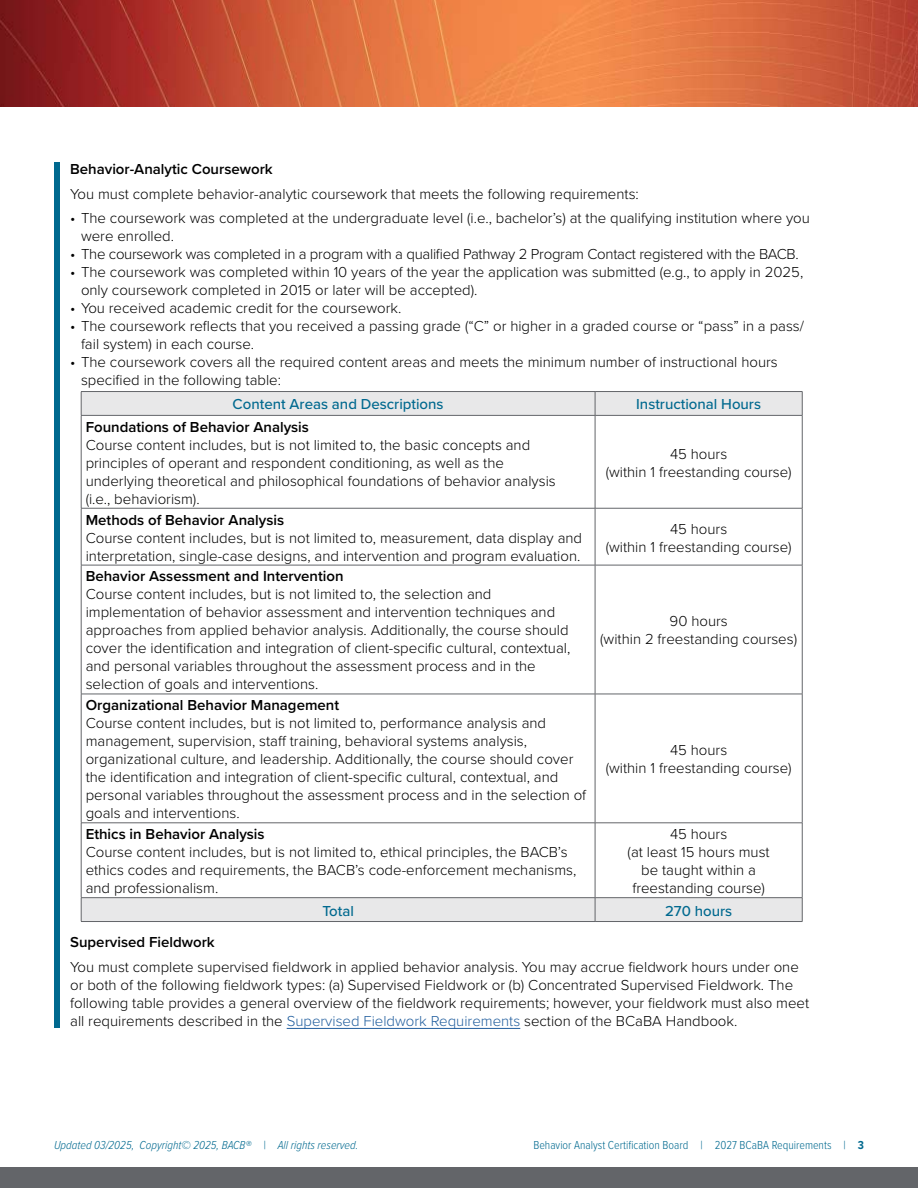
<style>
.page{position:relative;width:918px;height:1188px;background:#fff}
.page>*{position:absolute;margin:0;border:0;box-sizing:border-box;transform-origin:0 0}
.Table_Body{font:300 15px/18px "Proxima Nova";color:#000}
.Bullets_LVL_0{font:300 15px/18px "Proxima Nova";color:#000}
.Body_Text{font:300 15px/18px "Proxima Nova";color:#000}
.Table_Body-centered{font:300 15px/18px "Proxima Nova";color:#000;text-align:center}
.Bullets_LVL_0-2{font:300 15px "Proxima Nova";letter-spacing:-.02em;color:#000}
.Table_Headers_Footers{font:500 15px "Proxima Nova";color:#00698f}
.Body_Text-2{font:600 15px "Proxima Nova";color:#000}
.t1{font:300 12px "Proxima Nova Cond";color:#00698f}
.t2{font:italic 300 12px "Proxima Nova Cond";color:#00698f}
.s1{font-weight:600}
.s2{color:#215e9e}
.s3{font-weight:700}
</style>
<div class="page">
<img style="left:0;top:0;width:918px;height:106px">
<div style="left:0;top:1167px;width:918px;height:21px;background:#636569"></div>
<hr style="left:287px;top:1028px;width:233px;height:1px;background:#215e9e">
<div style="left:82px;top:392px;width:720px;height:529px;background:#e8e8e9"></div>
<svg style="left:82px;top:416px;width:720px;height:481px"></svg>
<hr style="left:81px;top:391px;width:514px;height:1px;background:#636569">
<svg style="left:81px;top:392px;width:1px;height:23px"></svg>
<hr style="left:595px;top:391px;width:207px;height:1px;background:#636569">
<svg style="left:595px;top:392px;width:1px;height:23px"></svg>
<svg style="left:802px;top:392px;width:1px;height:23px"></svg>
<hr style="left:81px;top:415px;width:514px;height:1px;background:#636569">
<hr style="left:81px;top:416px;width:1px;height:92px;background:#636569">
<hr style="left:595px;top:415px;width:207px;height:1px;background:#636569">
<hr style="left:595px;top:416px;width:1px;height:92px;background:#636569">
<hr style="left:802px;top:416px;width:1px;height:92px;background:#636569">
<hr style="left:81px;top:508px;width:514px;height:1px;background:#636569">
<hr style="left:81px;top:508px;width:1px;height:57px;background:#636569">
<hr style="left:595px;top:508px;width:207px;height:1px;background:#636569">
<hr style="left:595px;top:508px;width:1px;height:57px;background:#636569">
<hr style="left:802px;top:508px;width:1px;height:57px;background:#636569">
<hr style="left:81px;top:565px;width:514px;height:1px;background:#636569">
<hr style="left:81px;top:565px;width:1px;height:129px;background:#636569">
<hr style="left:595px;top:565px;width:207px;height:1px;background:#636569">
<hr style="left:595px;top:565px;width:1px;height:129px;background:#636569">
<hr style="left:802px;top:565px;width:1px;height:129px;background:#636569">
<hr style="left:81px;top:694px;width:514px;height:1px;background:#636569">
<hr style="left:81px;top:694px;width:1px;height:129px;background:#636569">
<hr style="left:595px;top:694px;width:207px;height:1px;background:#636569">
<hr style="left:595px;top:694px;width:1px;height:129px;background:#636569">
<hr style="left:802px;top:694px;width:1px;height:129px;background:#636569">
<hr style="left:81px;top:823px;width:514px;height:1px;background:#636569">
<hr style="left:81px;top:823px;width:1px;height:74px;background:#636569">
<hr style="left:595px;top:823px;width:207px;height:1px;background:#636569">
<hr style="left:595px;top:823px;width:1px;height:74px;background:#636569">
<hr style="left:802px;top:823px;width:1px;height:74px;background:#636569">
<svg style="left:595px;top:898px;width:1px;height:23px"></svg>
<hr style="left:81px;top:897px;width:514px;height:1px;background:#636569">
<svg style="left:81px;top:898px;width:1px;height:23px"></svg>
<hr style="left:595px;top:897px;width:207px;height:1px;background:#636569">
<svg style="left:802px;top:898px;width:1px;height:23px"></svg>
<hr style="left:81px;top:921px;width:514px;height:1px;background:#636569">
<hr style="left:595px;top:921px;width:207px;height:1px;background:#636569">
<div style="left:54px;top:162px;width:5px;height:865px;background:#00698f"></div>
<p class="Body_Text-2" style="left:70px;top:158px;width:204px">Behavior-Analytic Coursework</p>
<p class="Body_Text" style="left:70px;top:184px;width:570px">You must complete behavior-analytic coursework that meets the following requirements:</p>
<p class="Bullets_LVL_0" style="left:81px;top:209px;width:730px;text-indent:-11px">• The coursework was completed at the undergraduate level (i.e., bachelor’s) at the qualifying institution where you were enrolled.</p>
<p class="Bullets_LVL_0-2" style="left:70px;top:243px;width:730px">• The coursework was completed in a program with a qualified Pathway 2 Program Contact registered with the BACB.</p>
<p class="Bullets_LVL_0" style="left:81px;top:263px;width:724px;text-indent:-11px">• The coursework was completed within 10 years of the year the application was submitted (e.g., to apply in 2025, only coursework completed in 2015 or later will be accepted).</p>
<p class="Bullets_LVL_0" style="left:70px;top:299px;width:333px">• You received academic credit for the coursework.</p>
<p class="Bullets_LVL_0" style="left:81px;top:317px;width:725px;text-indent:-11px">• The coursework reflects that you received a passing grade (“C” or higher in a graded course or “pass” in a pass/ fail system) in each course.</p>
<p class="Bullets_LVL_0" style="left:81px;top:353px;width:698px;text-indent:-11px">• The coursework covers all the required content areas and meets the minimum number of instructional hours specified in the following table:</p>
<p class="Table_Headers_Footers" style="left:233px;top:393px;width:212px">Content Areas and Descriptions</p>
<p class="Table_Headers_Footers" style="left:636px;top:393px;width:126px">Instructional Hours</p>
<p class="Table_Body" style="left:86px;top:417px;width:472px"><span class="s1">Foundations of Behavior Analysis<br></span>Course content includes, but is not limited to, the basic concepts and principles of operant and respondent conditioning, as well as the underlying theoretical and philosophical foundations of behavior analysis (i.e., behaviorism).</p>
<p class="Table_Body-centered" style="left:606px;top:444px;width:187px">45 hours<br>(within 1 freestanding course)</p>
<p class="Table_Body" style="left:86px;top:510px;width:498px"><span class="s1">Methods of Behavior Analysis<br></span>Course content includes, but is not limited to, measurement, data display and interpretation, single-case designs, and intervention and program evaluation.</p>
<p class="Table_Body-centered" style="left:606px;top:519px;width:187px">45 hours<br>(within 1 freestanding course)</p>
<p class="Table_Body" style="left:86px;top:567px;width:486px"><span class="s1">Behavior Assessment and Intervention<br></span>Course content includes, but is not limited to, the selection and implementation of behavior assessment and intervention techniques and approaches from applied behavior analysis. Additionally, the course should cover the identification and integration of client-specific cultural, contextual, and personal variables throughout the assessment process and in the selection of goals and interventions.</p>
<p class="Table_Body-centered" style="left:600px;top:612px;width:198px">90 hours<br>(within 2 freestanding courses)</p>
<p class="Table_Body" style="left:86px;top:695px;width:502px"><span class="s1">Organizational Behavior Management<br></span>Course content includes, but is not limited to, performance analysis and management, supervision, staff training, behavioral systems analysis, organizational culture, and leadership. Additionally, the course should cover the identification and integration of client-specific cultural, contextual, and personal variables throughout the assessment process and in the selection of goals and interventions.</p>
<p class="Table_Body-centered" style="left:606px;top:740px;width:187px">45 hours<br>(within 1 freestanding course)</p>
<p class="Table_Body" style="left:86px;top:824px;width:492px"><span class="s1">Ethics in Behavior Analysis<br></span>Course content includes, but is not limited to, ethical principles, the BACB’s ethics codes and requirements, the BACB’s code-enforcement mechanisms, and professionalism.</p>
<p class="Table_Body-centered" style="left:628px;top:824px;width:144px">45 hours<br>(at least 15 hours must be taught within a freestanding course)</p>
<p class="Table_Headers_Footers" style="left:322px;top:899px;width:33px">Total</p>
<p class="Table_Headers_Footers" style="left:665px;top:899px;width:69px">270 hours</p>
<p class="Body_Text-2" style="left:70px;top:931px;width:146px">Supervised Fieldwork</p>
<p class="Body_Text" style="left:70px;top:957px;width:741px">You must complete supervised fieldwork in applied behavior analysis. You may accrue fieldwork hours under one or both of the following fieldwork types: (a) Supervised Fieldwork or (b) Concentrated Supervised Fieldwork. The following table provides a general overview of the fieldwork requirements; however, your fieldwork must also meet all requirements described in the <span class="s2">Supervised Fieldwork Requirements</span> section of the BCaBA Handbook.</p>
<p class="t2" style="left:54px;top:1136px;width:306px">Updated 03/2025, Copyright© 2025, BACB® | All rights reserved.</p>
<p class="t1" style="left:533px;top:1136px;width:332px">Behavior Analyst Certification Board | 2027 BCaBA Requirements | <span class="s3">3</span></p>
</div>
